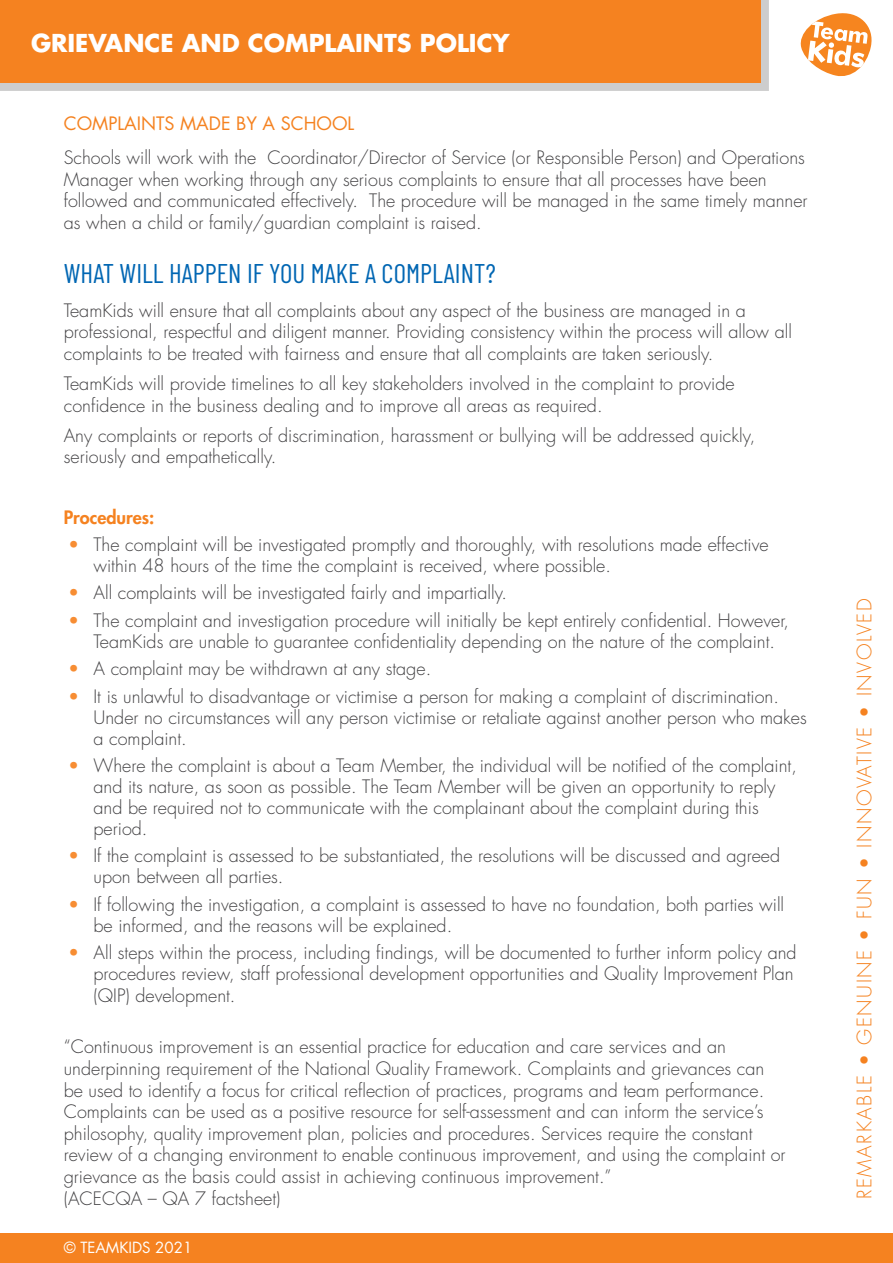
<style>
.page{position:relative;width:893px;height:1263px;background:#fff}
.page>*{position:absolute;margin:0;border:0;box-sizing:border-box;transform-origin:0 0}
.Heading_1{font:27px "Barlow Condensed";color:#0066b3}
.Title_-_Small{font:700 24px "Futura Std";color:#fff}
.t1{font:300 19.5px "Futura Std";letter-spacing:.08em;color:#f58220}
.Body{font:300 18px/21.6px "Futura Std";color:#414042}
.Heading_2{font:18px "Futura Std";color:#f58220}
.Heading_3{font:800 18px "Futura Std";color:#f58220}
.t2{font:15px "Futura Std";color:#fff}
.s1{color:#f78d33}
</style>
<div class="page">
<div style="left:0;top:0;width:769px;height:90px;background:#cdcdcd"></div>
<div style="left:0;top:0;width:761px;height:83px;background:#f58220"></div>
<svg style="left:801px;top:13px;width:70px;height:63px"></svg>
<div style="left:0;top:1233px;width:893px;height:30px;background:#f58220"></div>
<p class="Title_-_Small" style="left:31px;top:27px;width:480px">GRIEVANCE AND COMPLAINTS POLICY</p>
<p class="Heading_2" style="left:64px;top:112px;width:292px">COMPLAINTS MADE BY A SCHOOL</p>
<p class="Body" style="left:64px;top:147px;width:745px">Schools will work with the Coordinator/Director of Service (or Responsible Person) and Operations Manager when working through any serious complaints to ensure that all processes have been followed and communicated effectively. The procedure will be managed in the same timely manner as when a child or family/guardian complaint is raised.</p>
<p class="Heading_1" style="left:64px;top:253px;width:433px">WHAT WILL HAPPEN IF YOU MAKE A COMPLAINT?</p>
<p class="Body" style="left:64px;top:300px;width:730px">TeamKids will ensure that all complaints about any aspect of the business are managed in a professional, respectful and diligent manner. Providing consistency within the process will allow all complaints to be treated with fairness and ensure that all complaints are taken seriously.</p>
<p class="Body" style="left:64px;top:373px;width:672px">TeamKids will provide timelines to all key stakeholders involved in the complaint to provide confidence in the business dealing and to improve all areas as required.</p>
<p class="Body" style="left:64px;top:425px;width:693px">Any complaints or reports of discrimination, harassment or bullying will be addressed quickly, seriously and empathetically.</p>
<p class="Heading_3" style="left:64px;top:506px;width:92px">Procedures:</p>
<p class="Body" style="left:94px;top:534px;width:677px;line-height:21px;text-indent:-26px"><span class="s1">•</span> The complaint will be investigated promptly and thoroughly, with resolutions made effective within 48 hours of the time the complaint is received, where possible.</p>
<p class="Body" style="left:68px;top:583px;width:441px"><span class="s1">•</span> All complaints will be investigated fairly and impartially.</p>
<p class="Body" style="left:94px;top:610px;width:697px;line-height:21px;text-indent:-26px"><span class="s1">•</span> The complaint and investigation procedure will initially be kept entirely confidential. However,<br>TeamKids are unable to guarantee confidentiality depending on the nature of the complaint.</p>
<p class="Body" style="left:68px;top:658px;width:365px"><span class="s1">•</span> A complaint may be withdrawn at any stage.</p>
<p class="Body" style="left:94px;top:686px;width:715px;line-height:21px;text-indent:-26px"><span class="s1">•</span> It is unlawful to disadvantage or victimise a person for making a complaint of discrimination.<br>Under no circumstances will any person victimise or retaliate against another person who makes a complaint.</p>
<p class="Body" style="left:94px;top:755px;width:705px;line-height:21px;text-indent:-26px"><span class="s1">•</span> Where the complaint is about a Team Member, the individual will be notified of the complaint, and its nature, as soon as possible. The Team Member will be given an opportunity to reply and be required not to communicate with the complainant about the complaint during this period.</p>
<p class="Body" style="left:94px;top:846px;width:688px;line-height:21px;text-indent:-26px"><span class="s1">•</span> If the complaint is assessed to be substantiated, the resolutions will be discussed and agreed upon between all parties.</p>
<p class="Body" style="left:94px;top:894px;width:692px;line-height:21px;text-indent:-26px"><span class="s1">•</span> If following the investigation, a complaint is assessed to have no foundation, both parties will be informed, and the reasons will be explained.</p>
<p class="Body" style="left:94px;top:942px;width:705px;text-indent:-26px"><span class="s1">•</span> All steps within the process, including findings, will be documented to further inform policy and procedures review, staff professional development opportunities and Quality Improvement Plan (QIP) development.</p>
<p class="Body" style="left:64px;top:1037px;width:723px">“Continuous improvement is an essential practice for education and care services and an underpinning requirement of the National Quality Framework. Complaints and grievances can be used to identify a focus for critical reflection of practices, programs and team performance.<br>Complaints can be used as a positive resource for self-assessment and can inform the service’s philosophy, quality improvement plan, policies and procedures. Services require the constant review of a changing environment to enable continuous improvement, and using the complaint or grievance as the basis could assist in achieving continuous improvement.”<br>(ACECQA – QA 7 factsheet)</p>
<p class="t2" style="left:64px;top:1238px;width:130px">© TEAMKIDS 2021</p>
<p class="t1" style="left:853px;top:1199px;width:602px;rotate:-90deg">REMARKABLE • GENUINE • FUN • INNOVATIVE • INVOLVED</p>
</div>
